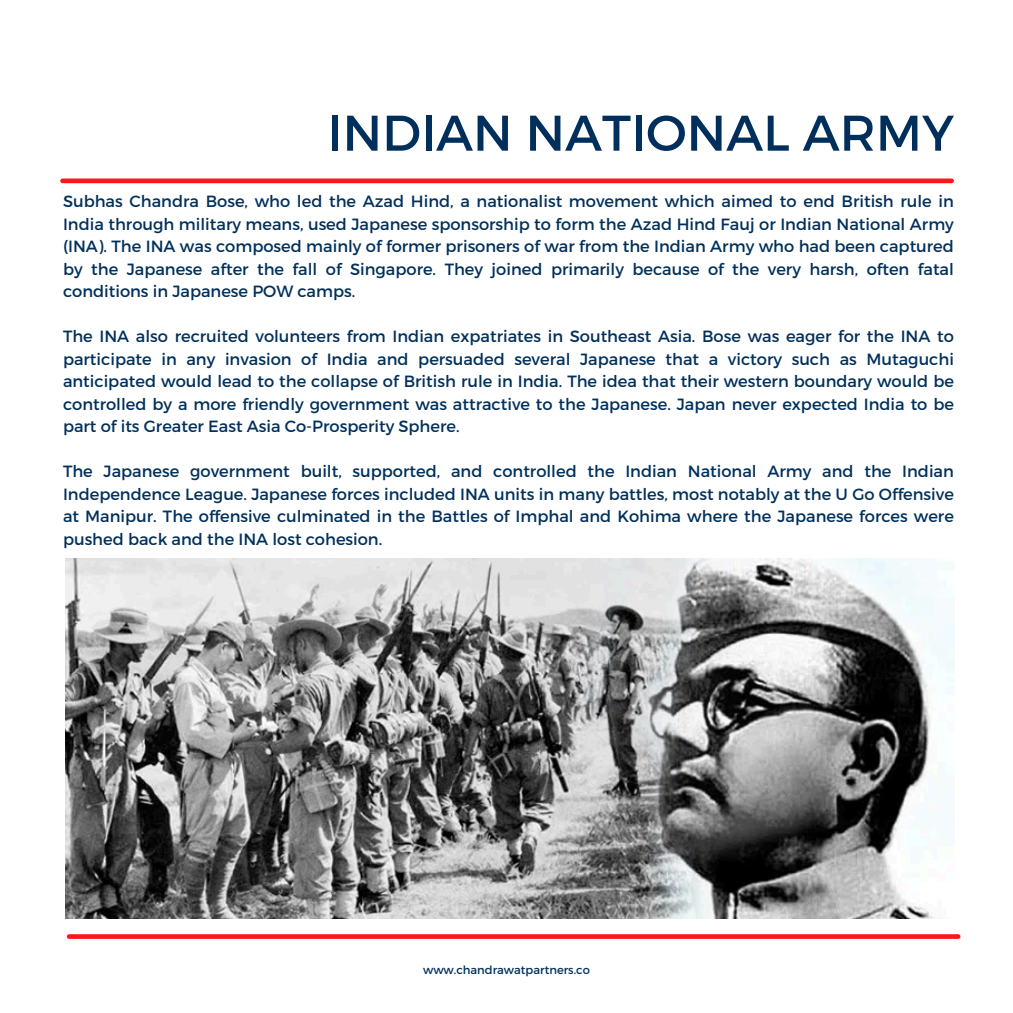
<style>
.page{position:relative;width:1013px;height:1013px;background:#fff}
.page>*{position:absolute;margin:0;border:0;box-sizing:border-box;transform-origin:0 0}
.t1{font:50px "Montserrat";color:#002f5b}
.t2{font:16.25px/22.5px "Montserrat";color:#00305b;text-align:justify}
.t3{font:11.5px "Montserrat";color:#00305b}
</style>
<div class="page">
<div style="left:63px;top:178px;width:888px;height:5px;background:#ff1616"></div>
<svg style="left:69px;top:934px;width:889px;height:4px;background:#f22"></svg>
<img style="left:66px;top:558px;width:888px;height:360px">
<h2 class="t1" style="left:327px;top:100px;width:628px">INDIAN NATIONAL ARMY</h2>
<h1 class="t2" style="left:63px;top:189px;width:892px">Subhas Chandra Bose, who led the Azad Hind, a nationalist movement which aimed to end British rule in India through military means, used Japanese sponsorship to form the Azad Hind Fauj or Indian National Army (INA). The INA was composed mainly of former prisoners of war from the Indian Army who had been captured by the Japanese after the fall of Singapore. They joined primarily because of the very harsh, often fatal conditions in Japanese POW camps.</h1>
<p class="t2" style="left:63px;top:324px;width:892px">The INA also recruited volunteers from Indian expatriates in Southeast Asia. Bose was eager for the INA to participate in any invasion of India and persuaded several Japanese that a victory such as Mutaguchi anticipated would lead to the collapse of British rule in India. The idea that their western boundary would be controlled by a more friendly government was attractive to the Japanese. Japan never expected India to be part of its Greater East Asia Co-Prosperity Sphere.</p>
<h2 class="t2" style="left:63px;top:459px;width:892px">The Japanese government built, supported, and controlled the Indian National Army and the Indian Independence League. Japanese forces included INA units in many battles, most notably at the U Go Offensive at Manipur. The offensive culminated in the Battles of Imphal and Kohima where the Japanese forces were pushed back and the INA lost cohesion.</h2>
<h2 class="t3" style="left:423px;top:961px;width:168px">www.chandrawatpartners.co</h2>
</div>
